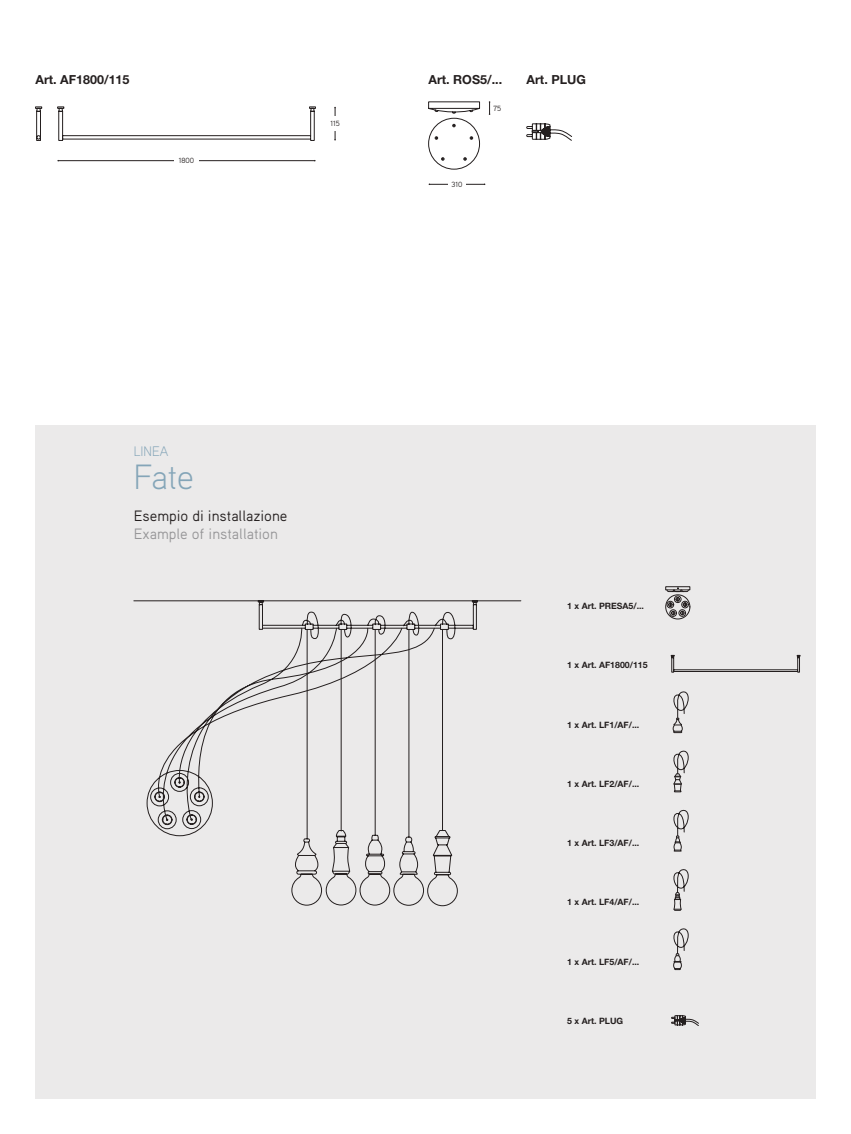
<style>
.page{position:relative;width:851px;height:1134px;background:#fff}
.page>*{position:absolute;margin:0;border:0;box-sizing:border-box;transform-origin:0 0}
.t1{font:300 35px "Aaux Pro";color:#84a5b8}
.t2{font:15px "Aaux Pro";color:#241f1f}
.t3{font:15px "Aaux Pro";color:#969698}
.t4{font:300 13.75px "Aaux Pro";color:#84a5b8}
.t5{font:700 12.5px "Helvetica Neue LT Std";color:#241f1f}
.t6{font:700 8.75px "Helvetica Neue LT Std";color:#241f1f}
.t7{font:7.5px "Aaux Pro";color:#241f1f}
</style>
<div class="page">
<div style="left:35px;top:425px;width:780px;height:673px;background:#ebeaea"></div>
<svg style="left:35px;top:107px;width:281px;height:34px"></svg>
<svg style="left:428px;top:102px;width:52px;height:67px"></svg>
<hr style="left:429px;top:184px;width:55px;height:1px;background:#241f1f">
<div style="left:448px;top:179px;width:18px;height:11px;background:#fff"></div>
<svg style="left:488px;top:101px;width:2px;height:14px"></svg>
<svg style="left:526px;top:123px;width:46px;height:18px"></svg>
<hr style="left:58px;top:160px;width:257px;height:1px;background:#241f1f">
<div style="left:174px;top:155px;width:25px;height:11px;background:#fff"></div>
<hr style="left:335px;top:108px;width:1px;height:32px;background:#241f1f">
<div style="left:326px;top:117px;width:18px;height:14px;background:#fff"></div>
<svg style="left:133px;top:600px;width:388px;height:306px"></svg>
<svg style="left:673px;top:809px;width:15px;height:42px"></svg>
<svg style="left:673px;top:750px;width:15px;height:42px"></svg>
<svg style="left:672px;top:691px;width:16px;height:42px"></svg>
<svg style="left:673px;top:869px;width:15px;height:42px"></svg>
<svg style="left:673px;top:928px;width:15px;height:42px"></svg>
<div style="left:665px;top:595px;width:25px;height:24px;border:1px solid #241f1f;border-radius:50%"></div>
<div style="left:678px;top:609px;width:7px;height:7px;border:1px solid #241f1f;border-radius:50%"></div>
<div style="left:669px;top:610px;width:7px;height:6px;border:1px solid #241f1f;border-radius:50%"></div>
<div style="left:665px;top:586px;width:25px;height:4px;border:1px solid #241f1f"></div>
<svg style="left:666px;top:588px;width:22px;height:27px"></svg>
<div style="left:673px;top:670px;width:124px;height:2px;border:1px solid #241f1f"></div>
<svg style="left:671px;top:655px;width:3px;height:17px"></svg>
<svg style="left:796px;top:655px;width:4px;height:17px"></svg>
<svg style="left:671px;top:1015px;width:27px;height:11px"></svg>
<h3 class="t5" style="left:35px;top:71px;width:96px">Art. AF1800/115</h3>
<h3 class="t5" style="left:428px;top:72px;width:75px">Art. ROS5/...</h3>
<p class="t7" style="left:179px;top:156px;width:17px">1800</p>
<p class="t7" style="left:330px;top:119px;width:11px">115</p>
<p class="t7" style="left:451px;top:179px;width:12px">310</p>
<p class="t7" style="left:493px;top:103px;width:9px">75</p>
<h3 class="t5" style="left:526px;top:71px;width:61px">Art. PLUG</h3>
<h3 class="t4" style="left:134px;top:443px;width:36px">LINEA</h3>
<h1 class="t1" style="left:134px;top:455px;width:62px">Fate</h1>
<h2 class="t2" style="left:134px;top:507px;width:155px">Esempio di installazione</h2>
<h2 class="t3" style="left:134px;top:525px;width:146px">Example of installation</h2>
<p class="t6" style="left:567px;top:600px;width:78px">1 x Art. PRESA5/...</p>
<p class="t6" style="left:567px;top:660px;width:82px">1 x Art. AF1800/115</p>
<p class="t6" style="left:567px;top:719px;width:73px">1 x Art. LF1/AF/...</p>
<p class="t6" style="left:567px;top:778px;width:73px">1 x Art. LF2/AF/...</p>
<p class="t6" style="left:567px;top:837px;width:73px">1 x Art. LF3/AF/...</p>
<p class="t6" style="left:567px;top:897px;width:73px">1 x Art. LF4/AF/...</p>
<p class="t6" style="left:567px;top:956px;width:73px">1 x Art. LF5/AF/...</p>
<p class="t6" style="left:567px;top:1015px;width:57px">5 x Art. PLUG</p>
</div>
